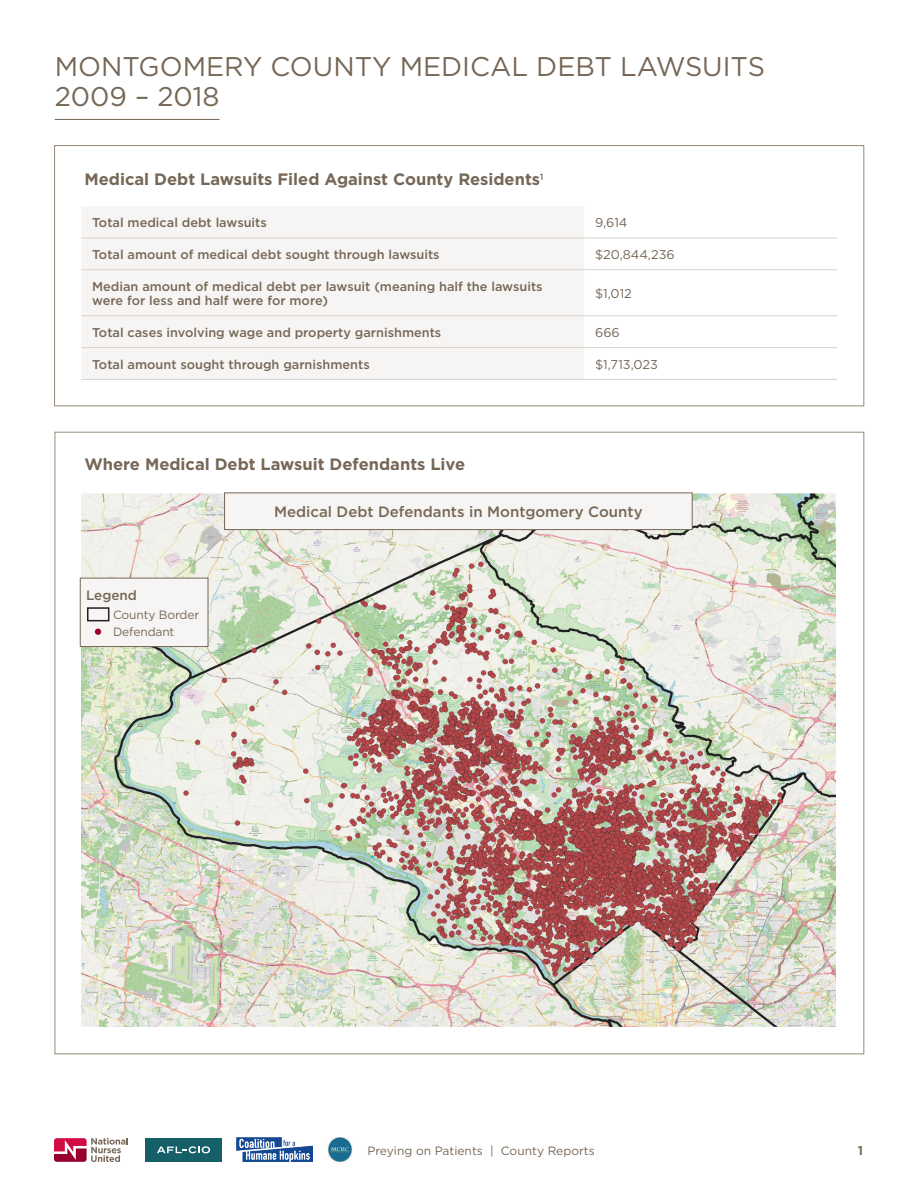
<style>
.page{position:relative;width:918px;height:1188px;background:#fff}
.page>*{position:absolute;margin:0;border:0;box-sizing:border-box;transform-origin:0 0}
.t1{font:27px/30px "Gotham";color:#766757}
.t2{font:700 16.5px "Gotham";color:#766757}
.t3{font:500 15px "Gotham";color:#766757}
.t4{font:500 13.5px "Gotham";color:#766757}
.t5{font:500 12.75px/14.2px "Gotham";color:#766757}
.t6{font:12.75px "Gotham";color:#766757}
.t7{font:700 12.75px "Gotham";color:#766757}
.t8{font:12px/17.1px "Gotham";letter-spacing:-.01em;color:#766757}
</style>
<div class="page">
<svg style="left:54px;top:1138px;width:74px;height:24px"></svg>
<div style="left:145px;top:1138px;width:77px;height:24px;background:#155f68"></div>
<svg style="left:157px;top:1146px;width:53px;height:7px"></svg>
<img style="left:237px;top:1138px;width:76px;height:24px">
<img style="left:327px;top:1138px;width:26px;height:24px">
<div style="left:54px;top:145px;width:810px;height:261px;border:1px solid #96897a"></div>
<div style="left:81px;top:206px;width:503px;height:173px;background:#f7f5f3"></div>
<hr style="left:81px;top:238px;width:503px;height:1px;background:#d8d2cc">
<hr style="left:584px;top:238px;width:253px;height:1px;background:#d8d2cc">
<hr style="left:81px;top:269px;width:503px;height:1px;background:#d8d2cc">
<hr style="left:584px;top:269px;width:253px;height:1px;background:#d8d2cc">
<hr style="left:81px;top:316px;width:503px;height:1px;background:#d8d2cc">
<hr style="left:584px;top:316px;width:253px;height:1px;background:#d8d2cc">
<hr style="left:81px;top:347px;width:503px;height:1px;background:#d8d2cc">
<hr style="left:584px;top:347px;width:253px;height:1px;background:#d8d2cc">
<hr style="left:81px;top:379px;width:503px;height:1px;background:#d8d2cc">
<hr style="left:584px;top:379px;width:253px;height:1px;background:#d8d2cc">
<hr style="left:55px;top:119px;width:164px;height:1px;background:#766757">
<img style="left:81px;top:493px;width:754px;height:534px">
<div style="left:225px;top:493px;width:467px;height:37px;background:#f7f5f3"></div>
<div style="left:224px;top:492px;width:469px;height:38px;border:1px solid #766757"></div>
<div style="left:80px;top:578px;width:128px;height:69px;background:#f7f5f3"></div>
<div style="left:80px;top:578px;width:128px;height:69px;border:1px solid #766757"></div>
<div style="left:87px;top:607px;width:22px;height:14px;border:2px solid #231f20"></div>
<svg style="left:95px;top:629px;width:6px;height:6px"></svg>
<h1 class="t1" style="left:55px;top:50px;width:712px">MONTGOMERY COUNTY MEDICAL DEBT LAWSUITS<br>2009 – 2018</h1>
<p class="t2" style="left:85px;top:169px;width:460px">Medical Debt Lawsuits Filed Against County Residents<sup>1</sup></p>
<p class="t5" style="left:92px;top:215px;width:176px">Total medical debt lawsuits</p>
<p class="t6" style="left:595px;top:214px;width:34px">9,614</p>
<p class="t5" style="left:92px;top:247px;width:349px">Total amount of medical debt sought through lawsuits</p>
<p class="t6" style="left:595px;top:246px;width:81px">$20,844,236</p>
<p class="t5" style="left:92px;top:279px;width:452px">Median amount of medical debt per lawsuit (meaning half the lawsuits were for less and half were for more)</p>
<p class="t6" style="left:595px;top:285px;width:38px">$1,012</p>
<p class="t5" style="left:92px;top:325px;width:351px">Total cases involving wage and property garnishments</p>
<p class="t6" style="left:595px;top:324px;width:26px">666</p>
<p class="t5" style="left:92px;top:357px;width:279px">Total amount sought through garnishments</p>
<p class="t6" style="left:595px;top:356px;width:64px">$1,713,023</p>
<p class="t2" style="left:85px;top:453px;width:382px">Where Medical Debt Lawsuit Defendants Live</p>
<p class="t4" style="left:86px;top:586px;width:53px">Legend</p>
<p class="t8" style="left:113px;top:606px;width:88px">County Border<br>Defendant</p>
<p class="t3" style="left:274px;top:502px;width:370px">Medical Debt Defendants in Montgomery County</p>
<p class="t8" style="left:367px;top:1142px;width:229px">Preying on Patients | County Reports</p>
<p class="t7" style="left:858px;top:1142px;width:7px">1</p>
</div>
